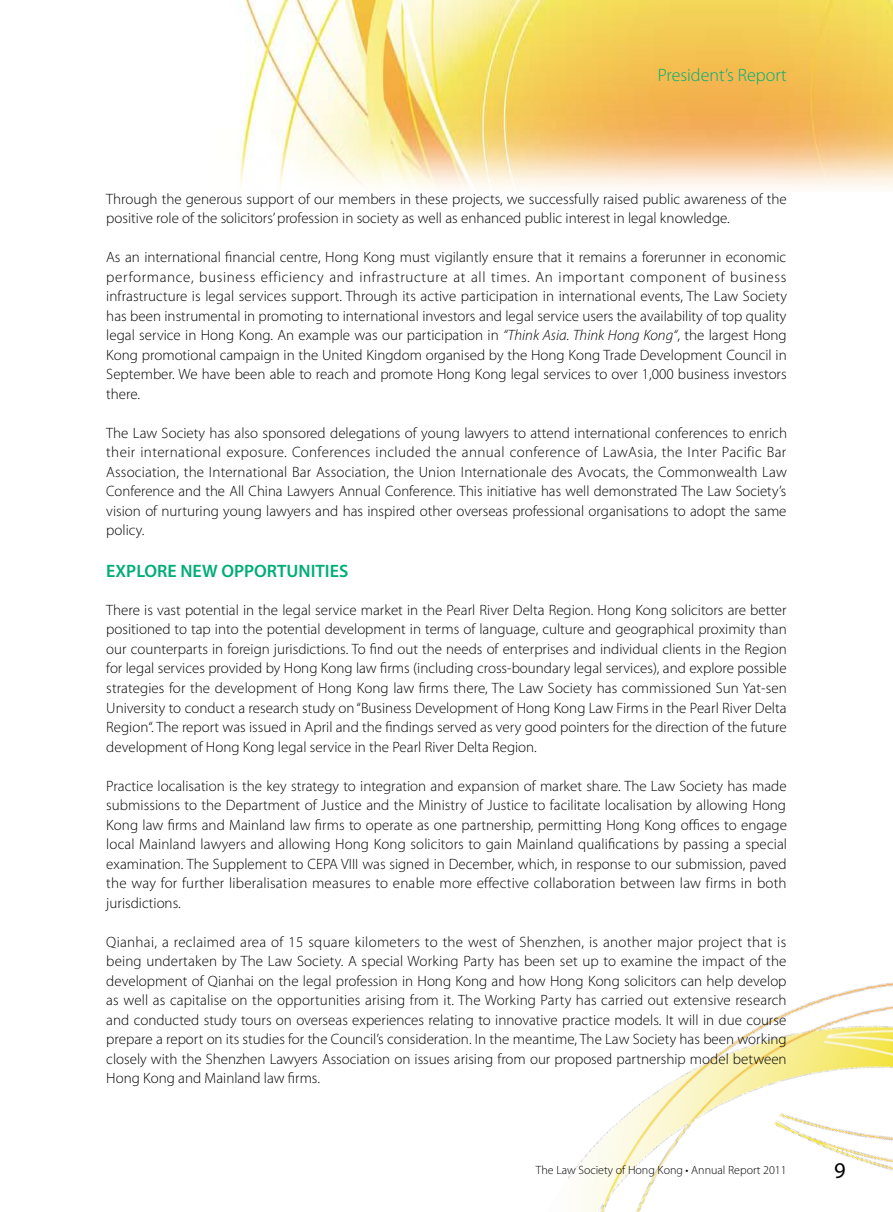
<style>
.page{position:relative;width:893px;height:1212px;background:#fff}
.page>*{position:absolute;margin:0;border:0;box-sizing:border-box;transform-origin:0 0}
.t1{font:600 18px "Myriad Pro";color:#00ad75}
.t2{font:300 18px "Myriad Pro";color:#00ad75}
.t3{font:300 15px/19.5px "Myriad Pro";color:#000;text-align:justify}
.t4{font:300 12px "Myriad Pro";color:#000}
.s1{font-style:italic}
</style>
<div class="page">
<img style="left:568px;top:982px;width:325px;height:230px">
<img style="left:236px;top:0;width:657px;height:189px">
<svg style="left:835px;top:1163px;width:10px;height:15px"></svg>
<p class="t2" style="left:658px;top:64px;width:130px">President’s Report</p>
<p class="t3" style="left:106px;top:189px;width:682px">Through the generous support of our members in these projects, we successfully raised public awareness of the positive role of the solicitors’ profession in society as well as enhanced public interest in legal knowledge.</p>
<p class="t3" style="left:106px;top:248px;width:682px">As an international financial centre, Hong Kong must vigilantly ensure that it remains a forerunner in economic performance, business efficiency and infrastructure at all times. An important component of business infrastructure is legal services support. Through its active participation in international events, The Law Society has been instrumental in promoting to international investors and legal service users the availability of top quality legal service in Hong Kong. An example was our participation in <span class="s1">“Think Asia. Think Hong Kong“</span>, the largest Hong Kong promotional campaign in the United Kingdom organised by the Hong Kong Trade Development Council in September. We have been able to reach and promote Hong Kong legal services to over 1,000 business investors there.</p>
<p class="t3" style="left:106px;top:423px;width:682px">The Law Society has also sponsored delegations of young lawyers to attend international conferences to enrich their international exposure. Conferences included the annual conference of LawAsia, the Inter Pacific Bar Association, the International Bar Association, the Union Internationale des Avocats, the Commonwealth Law Conference and the All China Lawyers Annual Conference. This initiative has well demonstrated The Law Society’s vision of nurturing young lawyers and has inspired other overseas professional organisations to adopt the same policy.</p>
<p class="t1" style="left:106px;top:559px;width:244px">EXPLORE NEW OPPORTUNITIES</p>
<p class="t3" style="left:106px;top:600px;width:682px">There is vast potential in the legal service market in the Pearl River Delta Region. Hong Kong solicitors are better positioned to tap into the potential development in terms of language, culture and geographical proximity than our counterparts in foreign jurisdictions. To find out the needs of enterprises and individual clients in the Region for legal services provided by Hong Kong law firms (including cross-boundary legal services), and explore possible strategies for the development of Hong Kong law firms there, The Law Society has commissioned Sun Yat-sen University to conduct a research study on “Business Development of Hong Kong Law Firms in the Pearl River Delta Region“. The report was issued in April and the findings served as very good pointers for the direction of the future development of Hong Kong legal service in the Pearl River Delta Region.</p>
<p class="t3" style="left:106px;top:776px;width:682px">Practice localisation is the key strategy to integration and expansion of market share. The Law Society has made submissions to the Department of Justice and the Ministry of Justice to facilitate localisation by allowing Hong Kong law firms and Mainland law firms to operate as one partnership, permitting Hong Kong offices to engage local Mainland lawyers and allowing Hong Kong solicitors to gain Mainland qualifications by passing a special examination. The Supplement to CEPA VIII was signed in December, which, in response to our submission, paved the way for further liberalisation measures to enable more effective collaboration between law firms in both jurisdictions.</p>
<p class="t3" style="left:106px;top:932px;width:682px">Qianhai, a reclaimed area of 15 square kilometers to the west of Shenzhen, is another major project that is being undertaken by The Law Society. A special Working Party has been set up to examine the impact of the development of Qianhai on the legal profession in Hong Kong and how Hong Kong solicitors can help develop as well as capitalise on the opportunities arising from it. The Working Party has carried out extensive research and conducted study tours on overseas experiences relating to innovative practice models. It will in due course prepare a report on its studies for the Council’s consideration. In the meantime, The Law Society has been working closely with the Shenzhen Lawyers Association on issues arising from our proposed partnership model between Hong Kong and Mainland law firms.</p>
<p class="t4" style="left:536px;top:1163px;width:252px">The Law Society of Hong Kong • Annual Report 2011</p>
</div>
